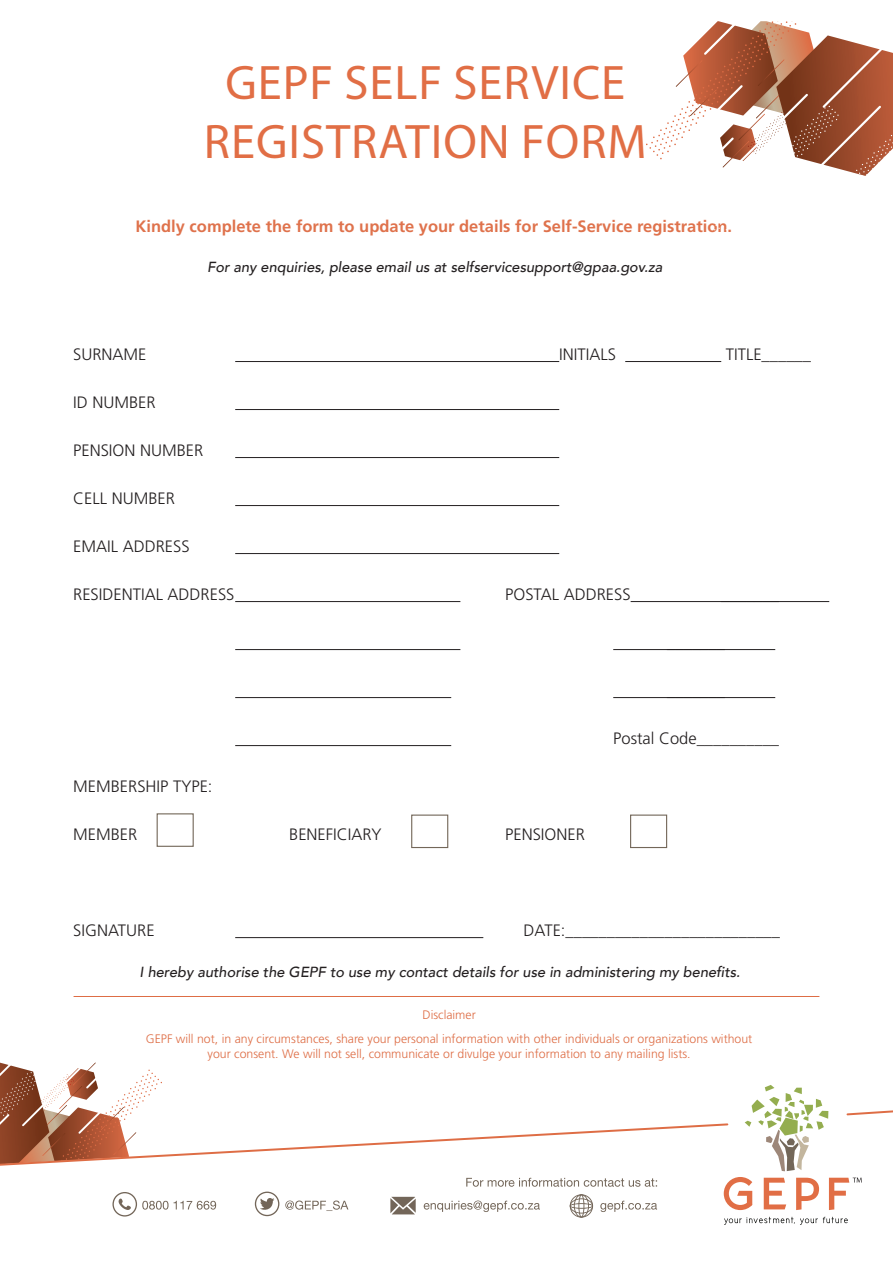
<style>
.page{position:relative;width:893px;height:1263px;background:#fff}
.page>*{position:absolute;margin:0;border:0;box-sizing:border-box;transform-origin:0 0}
.t1{font:48.75px/58.3px "Myriad Pro";letter-spacing:.02em;color:#e16e45;text-align:center}
.t2{font:300 16.5px "Frutiger";color:#231f20}
.t3{font:700 16.5px "Frutiger";color:#df724c}
.t4{font:italic 500 14.55px "Avenir";color:#231f20}
.t5{font:300 12.3px/14.7px "Frutiger";color:#de6d45;text-align:center}
</style>
<div class="page">
<svg style="left:112px;top:1178px;width:545px;height:39px"></svg>
<svg style="left:646px;top:21px;width:247px;height:155px"></svg>
<svg style="left:0;top:1062px;width:162px;height:39px"></svg>
<svg style="left:0;top:1101px;width:893px;height:71px"></svg>
<svg style="left:745px;top:1085px;width:83px;height:86px"></svg>
<svg style="left:764px;top:1178px;width:22px;height:31px"></svg>
<svg style="left:796px;top:1178px;width:23px;height:32px"></svg>
<svg style="left:724px;top:1217px;width:124px;height:8px"></svg>
<svg style="left:724px;top:1177px;width:28px;height:33px"></svg>
<svg style="left:829px;top:1177px;width:33px;height:33px"></svg>
<hr style="left:235px;top:361px;width:324px;height:1px;background:#231f20">
<hr style="left:625px;top:361px;width:96px;height:1px;background:#231f20">
<hr style="left:235px;top:409px;width:324px;height:1px;background:#231f20">
<hr style="left:235px;top:457px;width:324px;height:1px;background:#231f20">
<hr style="left:235px;top:505px;width:324px;height:1px;background:#231f20">
<hr style="left:235px;top:553px;width:324px;height:1px;background:#231f20">
<hr style="left:235px;top:601px;width:225px;height:1px;background:#231f20">
<hr style="left:631px;top:601px;width:198px;height:1px;background:#231f20">
<hr style="left:235px;top:649px;width:225px;height:1px;background:#231f20">
<hr style="left:613px;top:649px;width:162px;height:1px;background:#231f20">
<hr style="left:235px;top:697px;width:216px;height:1px;background:#231f20">
<hr style="left:613px;top:697px;width:162px;height:1px;background:#231f20">
<hr style="left:235px;top:745px;width:216px;height:1px;background:#231f20">
<hr style="left:235px;top:937px;width:248px;height:1px;background:#231f20">
<div style="left:157px;top:813px;width:37px;height:34px;border:1px solid #736759"></div>
<div style="left:411px;top:814px;width:37px;height:34px;border:1px solid #736759"></div>
<div style="left:630px;top:814px;width:37px;height:34px;border:1px solid #736759"></div>
<hr style="left:74px;top:996px;width:745px;height:1px;background:#de6d45">
<p class="t1" style="left:204px;top:53px;width:444px">GEPF SELF SERVICE<br>REGISTRATION FORM</p>
<p class="t3" style="left:136px;top:217px;width:598px">Kindly complete the form to update your details for Self-Service registration.</p>
<p class="t4" style="left:207px;top:258px;width:457px">For any enquiries, please email us at selfservicesupport@gpaa.gov.za</p>
<p class="t2" style="left:73px;top:345px;width:75px">SURNAME</p>
<p class="t2" style="left:559px;top:345px;width:58px">INITIALS</p>
<p class="t2" style="left:726px;top:345px;width:87px">TITLE______</p>
<p class="t2" style="left:73px;top:393px;width:84px">ID NUMBER</p>
<p class="t2" style="left:73px;top:441px;width:132px">PENSION NUMBER</p>
<p class="t2" style="left:73px;top:489px;width:103px">CELL NUMBER</p>
<p class="t2" style="left:73px;top:537px;width:118px">EMAIL ADDRESS</p>
<p class="t2" style="left:73px;top:585px;width:163px">RESIDENTIAL ADDRESS</p>
<p class="t2" style="left:505px;top:585px;width:127px">POSTAL ADDRESS</p>
<p class="t2" style="left:73px;top:777px;width:141px">MEMBERSHIP TYPE:</p>
<p class="t2" style="left:73px;top:825px;width:66px">MEMBER</p>
<p class="t2" style="left:289px;top:825px;width:94px">BENEFICIARY</p>
<p class="t2" style="left:505px;top:825px;width:81px">PENSIONER</p>
<p class="t2" style="left:613px;top:729px;width:167px">Postal Code__________</p>
<p class="t2" style="left:73px;top:921px;width:83px">SIGNATURE</p>
<p class="t2" style="left:524px;top:921px;width:258px">DATE:__________________________</p>
<p class="t4" style="left:140px;top:964px;width:602px">I hereby authorise the GEPF to use my contact details for use in administering my benefits.</p>
<p class="t5" style="left:422px;top:1007px;width:55px">Disclaimer</p>
<p class="t5" style="left:146px;top:1031px;width:608px">GEPF will not, in any circumstances, share your personal information with other individuals or organizations without your consent. We will not sell, communicate or divulge your information to any mailing lists.</p>
</div>
